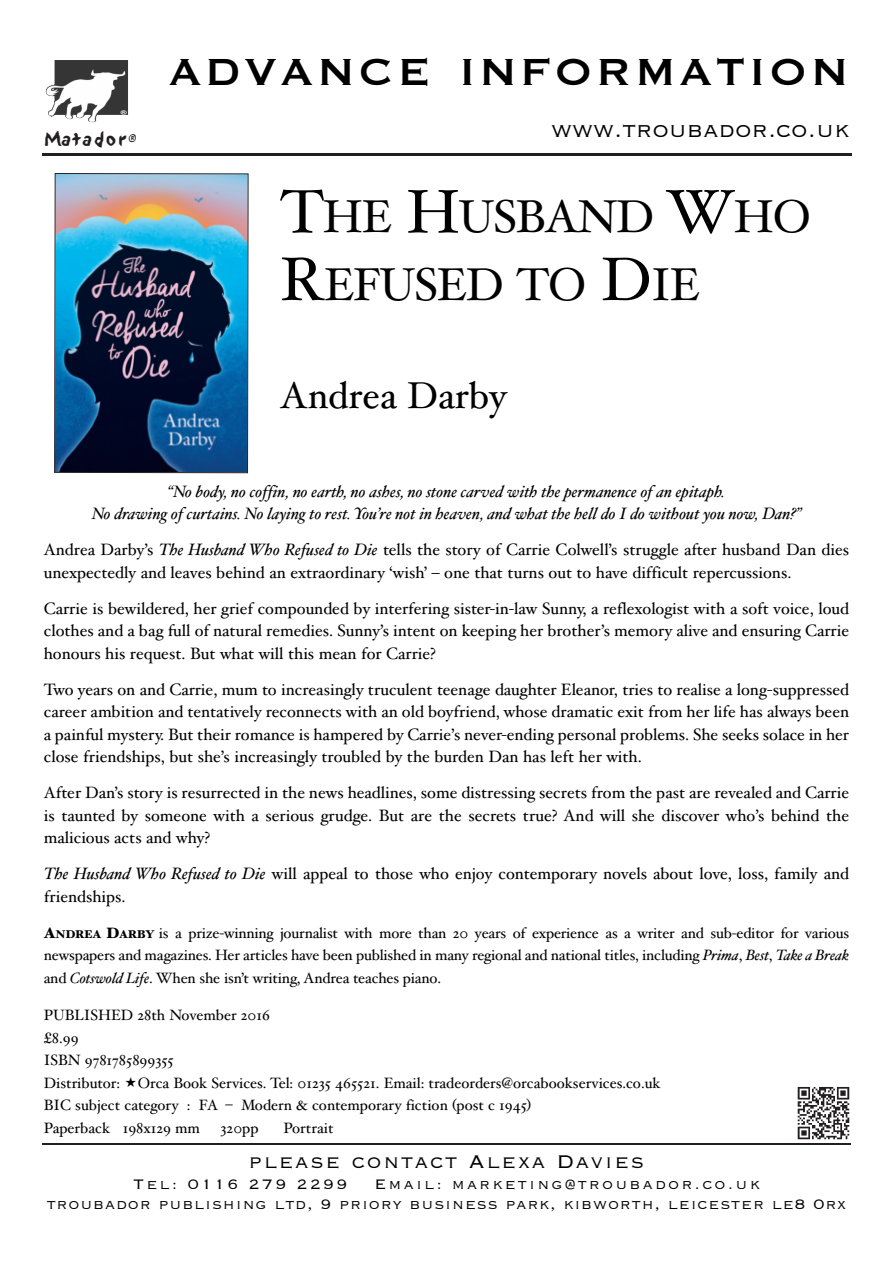
<style>
.page{position:relative;width:893px;height:1263px;background:#fff}
.page>*{position:absolute;margin:0;border:0;box-sizing:border-box;transform-origin:0 0}
.t1{font:49.5px "Copperplate";letter-spacing:.065em;color:#000}
.t2{font:46.2px/67.5px "Hoefler Text";letter-spacing:-.025em;color:#000}
.t3{font:37.5px "Hoefler Text";color:#000}
.t4{font:300 27px "Copperplate";color:#000}
.t5{font:300 24px "Copperplate";letter-spacing:.075em;color:#000}
.t6{font:300 18px/19.5px "Copperplate";letter-spacing:.05em;color:#000}
.t7{font:300 18px "Copperplate";letter-spacing:.12em;color:#000}
.t8{font:18px "Sand";color:#231f20}
.t9{font:16.5px/22.5px "Hoefler Text";color:#000;text-align:justify}
.t10{font:italic 16.5px/22.5px "Hoefler Text";color:#000;text-align:center}
.t11{font:15px/22.5px "Hoefler Text";color:#000;text-align:justify}
.s1{font-size:61.5px}
.s2{font-style:italic}
.s3{font-weight:900}
.s4{font-weight:900;font-size:11.25px}
</style>
<div class="page">
<img style="left:54px;top:173px;width:195px;height:301px">
<img style="left:46px;top:60px;width:82px;height:62px">
<hr style="left:42px;top:154px;width:810px;height:2px;background:#231f20">
<hr style="left:42px;top:1143px;width:808px;height:2px;background:#231f20">
<img style="left:797px;top:1087px;width:53px;height:53px">
<p class="t8" style="left:45px;top:129px;width:93px">Matador <sup>®</sup></p>
<h1 class="t1" style="left:169px;top:39px;width:681px">ADVANCE INFORMATION</h1>
<h3 class="t4" style="left:551px;top:111px;width:299px">www.troubador.co.uk</h3>
<h2 class="t2" style="left:280px;top:188px;width:532px"><span class="s1">T</span>HE <span class="s1">H</span>USBAND <span class="s1">W</span>HO<br><span class="s1">R</span>EFUSED TO <span class="s1">D</span>IE</h2>
<h3 class="t3" style="left:280px;top:381px;width:228px">Andrea Darby</h3>
<p class="t10" style="left:92px;top:482px;width:711px">“No body, no coffin, no earth, no ashes, no stone carved with the permanence of an epitaph.<br>No drawing of curtains. No laying to rest. You’re not in heaven, and what the hell do I do without you now, Dan?”</p>
<p class="t9" style="left:44px;top:540px;width:806px">Andrea Darby’s <span class="s2">The Husband Who Refused to Die</span> tells the story of Carrie Colwell’s struggle after husband Dan dies unexpectedly and leaves behind an extraordinary ‘wish’ – one that turns out to have difficult repercussions.</p>
<p class="t9" style="left:44px;top:599px;width:806px">Carrie is bewildered, her grief compounded by interfering sister-in-law Sunny, a reflexologist with a soft voice, loud clothes and a bag full of natural remedies. Sunny’s intent on keeping her brother’s memory alive and ensuring Carrie honours his request. But what will this mean for Carrie?</p>
<p class="t9" style="left:44px;top:680px;width:806px">Two years on and Carrie, mum to increasingly truculent teenage daughter Eleanor, tries to realise a long-suppressed career ambition and tentatively reconnects with an old boyfriend, whose dramatic exit from her life has always been a painful mystery. But their romance is hampered by Carrie’s never-ending personal problems. She seeks solace in her close friendships, but she’s increasingly troubled by the burden Dan has left her with.</p>
<p class="t9" style="left:44px;top:783px;width:806px">After Dan’s story is resurrected in the news headlines, some distressing secrets from the past are revealed and Carrie is taunted by someone with a serious grudge. But are the secrets true? And will she discover who’s behind the malicious acts and why?</p>
<p class="t9" style="left:44px;top:864px;width:806px"><span class="s2">The Husband Who Refused to Die</span> will appeal to those who enjoy contemporary novels about love, loss, family and friendships.</p>
<p class="t11" style="left:44px;top:923px;width:806px"><span class="s3">A</span><span class="s4">NDREA</span> <span class="s3">D</span><span class="s4">ARBY</span> is a prize-winning journalist with more than 20 years of experience as a writer and sub-editor for various newspapers and magazines. Her articles have been published in many regional and national titles, including <span class="s2">Prima</span>, <span class="s2">Best</span>, <span class="s2">Take a Break </span>and <span class="s2">Cotswold Life</span>. When she isn’t writing, Andrea teaches piano.</p>
<p class="t11" style="left:44px;top:1006px;width:618px;text-align:left">PUBLISHED 28th November 2016<br>£8.99<br>ISBN 9781785899355<br>Distributor: Orca Book Services. Tel: 01235 465521. Email: tradeorders@orcabookservices.co.uk BIC subject category : FA – Modern &amp; contemporary fiction (post c 1945)<br>Paperback 198x129 mm</p>
<p class="t11" style="left:220px;top:1118px;width:40px">320pp</p>
<p class="t11" style="left:283px;top:1118px;width:51px">Portrait</p>
<h3 class="t5" style="left:249px;top:1146px;width:397px">please contact Alexa Davies</h3>
<p class="t7" style="left:133px;top:1173px;width:216px">Tel: 0116 279 2299</p>
<p class="t6" style="left:47px;top:1173px;width:801px;text-indent:328px">Email: marketing@troubador.co.uk troubador publishing ltd, 9 priory business park, kibworth, leicester le8 0rx</p>
</div>
